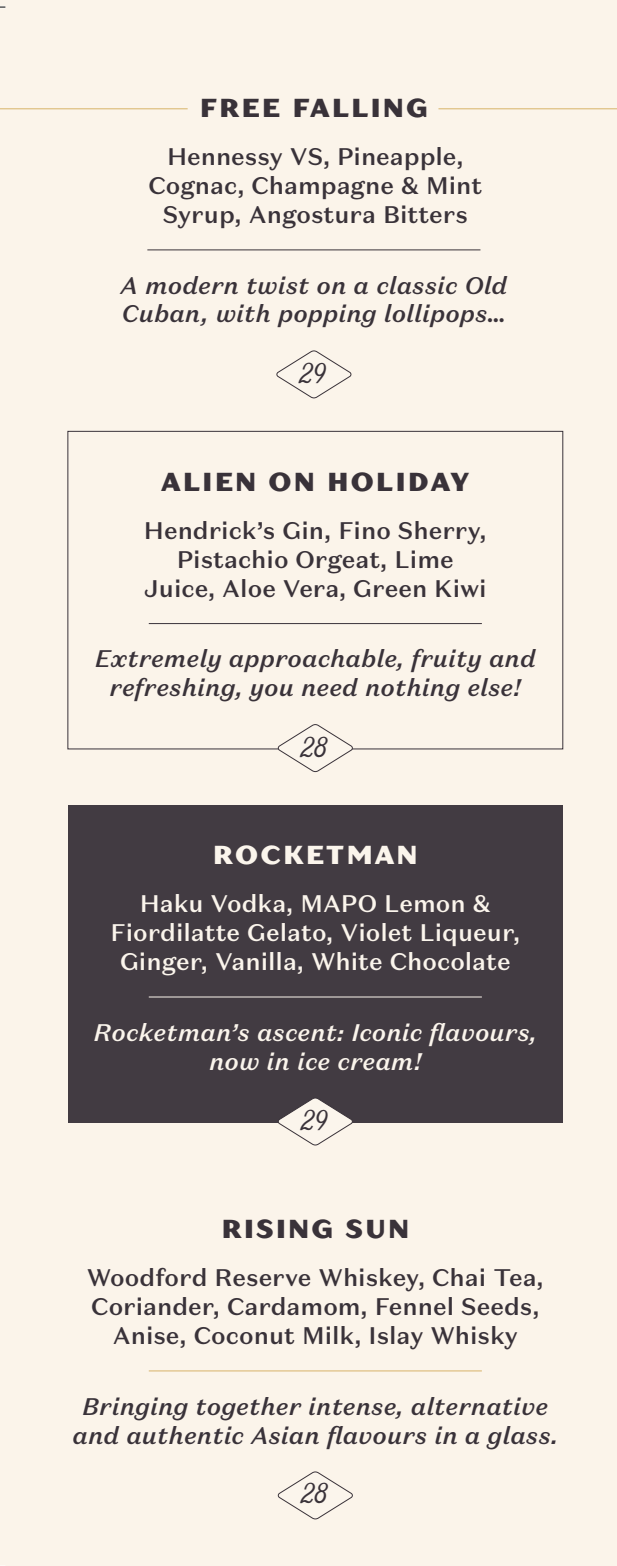
<style>
.page{position:relative;width:617px;height:1566px;background:#fff}
.page>*{position:absolute;margin:0;border:0;box-sizing:border-box;transform-origin:0 0}
.t1{font:900 26px "TT Drugs";letter-spacing:.1em;color:#393239}
.t2{font:900 26px "TT Drugs";letter-spacing:.1em;color:#fbf5ec}
.t3{font:500 24px/28.8px "Domaine Sans Text";color:#393239;text-align:center}
.t4{font:italic 500 24px/28.8px "Domaine Sans Text";color:#393239;text-align:center}
.t5{font:500 24px/28.8px "Domaine Sans Text";color:#fbf5ec;text-align:center}
.t6{font:italic 500 24px/28.8px "Domaine Sans Text";color:#fbf5ec;text-align:center}
.t7{font:700 20.4px "Beverly Drive Right";color:#393239}
</style>
<div class="page">
<div style="left:0;top:0;width:616px;height:1565px;background:#fbf4e9"></div>
<hr style="left:147px;top:249px;width:333px;height:1px;background:#393239">
<svg style="left:276px;top:350px;width:76px;height:49px"></svg>
<hr style="left:0;top:108px;width:187px;height:1px;background:#d7b369">
<hr style="left:438px;top:108px;width:178px;height:1px;background:#d7b369">
<hr style="left:149px;top:1370px;width:332px;height:1px;background:#d7b369">
<svg style="left:277px;top:1471px;width:76px;height:48px"></svg>
<hr style="left:149px;top:623px;width:332px;height:1px;background:#393239">
<svg style="left:277px;top:724px;width:76px;height:48px"></svg>
<div style="left:68px;top:804px;width:494px;height:318px;background:#423b42"></div>
<hr style="left:149px;top:996px;width:332px;height:1px;background:#fbf5ec">
<svg style="left:277px;top:1098px;width:76px;height:48px"></svg>
<p class="t1" style="left:200px;top:91px;width:229px">FREE FALLING</p>
<p class="t3" style="left:148px;top:142px;width:335px">Hennessy VS, Pineapple,<br>Cognac, Champagne &amp; Mint<br>Syrup, Angostura Bitters</p>
<p class="t4" style="left:120px;top:271px;width:388px;text-align:left">A modern twist on a classic Old<br>Cuban, with popping lollipops…</p>
<p class="t7" style="left:298px;top:364px;width:28px">29</p>
<p class="t1" style="left:161px;top:464px;width:309px">ALIEN ON HOLIDAY</p>
<p class="t3" style="left:144px;top:516px;width:344px">Hendrick’s Gin, Fino Sherry,<br>Pistachio Orgeat, Lime<br>Juice, Aloe Vera, Green Kiwi</p>
<p class="t4" style="left:95px;top:644px;width:442px">Extremely approachable, fruity and refreshing, you need nothing else!</p>
<p class="t7" style="left:300px;top:738px;width:28px">28</p>
<p class="t2" style="left:213px;top:837px;width:206px">ROCKETMAN</p>
<p class="t5" style="left:110px;top:889px;width:411px">Haku Vodka, MAPO Lemon &amp;<br>Fiordilatte Gelato, Violet Liqueur,<br>Ginger, Vanilla, White Chocolate</p>
<p class="t6" style="left:94px;top:1018px;width:445px">Rocketman’s ascent: Iconic flavours, now in ice cream!</p>
<p class="t7" style="left:300px;top:1111px;width:28px">29</p>
<p class="t1" style="left:222px;top:1211px;width:188px">RISING SUN</p>
<p class="t3" style="left:87px;top:1263px;width:458px">Woodford Reserve Whiskey, Chai Tea,<br>Coriander, Cardamom, Fennel Seeds,<br>Anise, Coconut Milk, Islay Whisky</p>
<p class="t4" style="left:72px;top:1391px;width:487px">Bringing together intense, alternative and authentic Asian flavours in a glass.</p>
<p class="t7" style="left:300px;top:1484px;width:28px">28</p>
</div>
